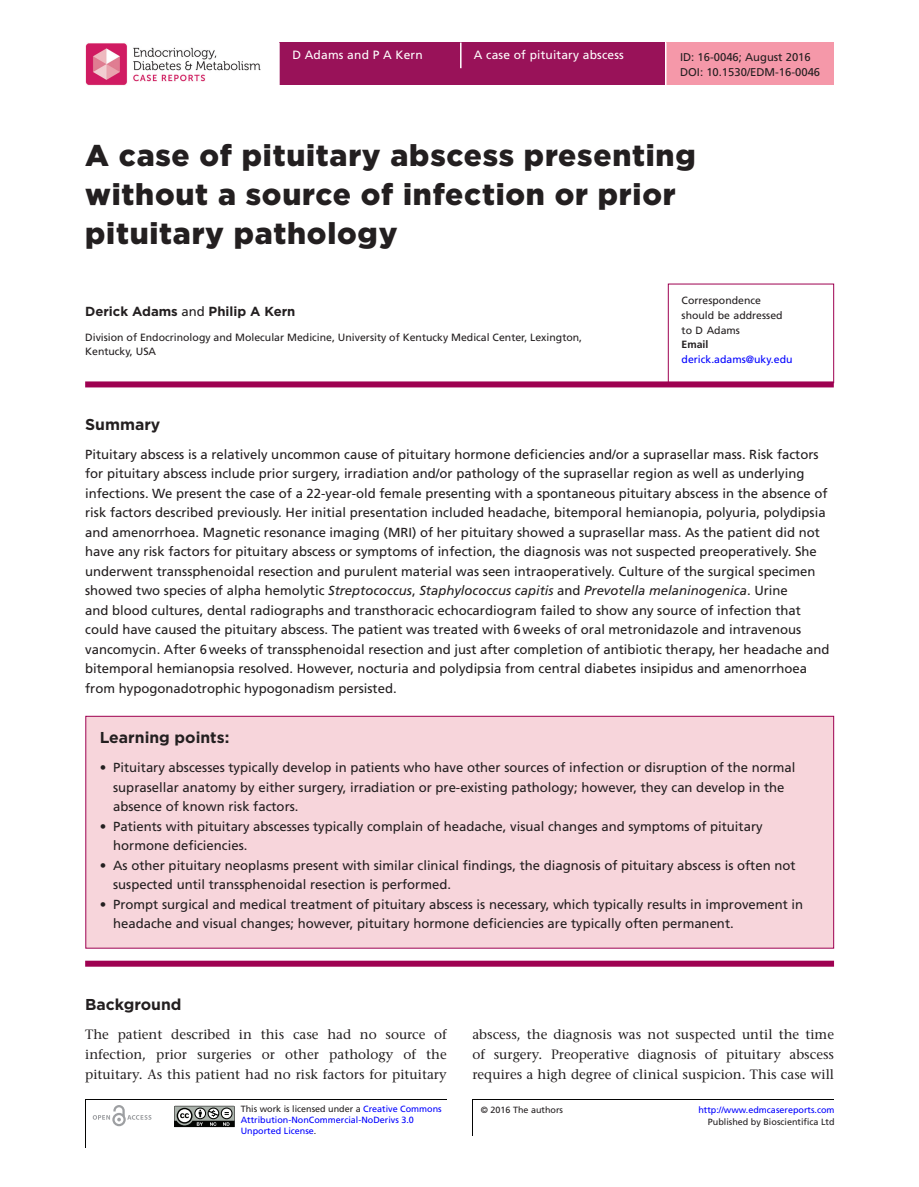
<style>
.page{position:relative;width:919px;height:1187px;background:#fff}
.page>*{position:absolute;margin:0;border:0;box-sizing:border-box;transform-origin:0 0}
.CT{font:900 30px/39px "Gotham";letter-spacing:.025em;color:#231f20}
.H1_Rule{font:700 15.75px "Gotham";color:#231f20}
.ABS_H{font:700 15.75px "Gotham";color:#231f20}
.TXT{font:500 13.5px/19.5px "Stone Serif Std";color:#231f20;text-align:justify}
.ABS_TXT{font:13.2px/19.5px "Frutiger LT Std";color:#231f20}
.AU{font:700 13.2px "Gotham";color:#231f20}
.Article_Title{font:12px "Frutiger LT Std";letter-spacing:.015em;color:#fff}
.Author_Name{font:12px "Frutiger LT Std";letter-spacing:.015em;color:#fff}
.t1{font:11.25px "Frutiger LT Std";color:#231f20}
.Address{font:10.5px/14.7px "Frutiger LT Std";color:#231f20}
.Corres{font:10.5px/14.7px "Frutiger LT Std";color:#231f20}
.t2{font:9px/10.8px "Frutiger LT Std";color:#00f}
.t3{font:9px "Frutiger LT Std";color:#231f20}
.s1{font-family:"Frutiger LT Std";font-weight:400}
.s2{font-weight:700}
.s3{color:#00f}
.s4{font-style:italic}
.s5{color:#231f20}
</style>
<div class="page">
<div style="left:280px;top:43px;width:385px;height:42px;background:#991259"></div>
<div style="left:666px;top:43px;width:167px;height:42px;background:#f598a9"></div>
<svg style="left:460px;top:43px;width:1px;height:25px"></svg>
<img style="left:85px;top:43px;width:176px;height:42px">
<hr style="left:85px;top:1099px;width:1px;height:48px;background:#040503">
<hr style="left:472px;top:1099px;width:1px;height:36px;background:#050504">
<hr style="left:85px;top:1098px;width:361px;height:1px;background:#050504">
<hr style="left:472px;top:1099px;width:361px;height:1px;background:#050504">
<svg style="left:174px;top:1105px;width:61px;height:23px"></svg>
<svg style="left:93px;top:1105px;width:58px;height:21px"></svg>
<div style="left:85px;top:381px;width:748px;height:6px;background:#9e0151"></div>
<div style="left:668px;top:283px;width:166px;height:100px;border:1px solid #9e0151"></div>
<div style="left:86px;top:716px;width:747px;height:232px;background:#f7d5db"></div>
<div style="left:85px;top:716px;width:749px;height:232px;border:1px solid #9e0151"></div>
<div style="left:85px;top:960px;width:749px;height:6px;background:#9e0151"></div>
<p class="Author_Name" style="left:292px;top:48px;width:132px">D Adams and P A Kern</p>
<p class="Article_Title" style="left:474px;top:48px;width:152px">A case of pituitary abscess</p>
<p class="t1" style="left:680px;top:51px;width:132px">ID: 16-0046; August 2016</p>
<p class="t1" style="left:680px;top:65px;width:142px">DOI: 10.1530/EDM-16-0046</p>
<p class="CT" style="left:85px;top:135px;width:612px">A case of pituitary abscess presenting without a source of infection or prior pituitary pathology</p>
<p class="AU" style="left:85px;top:303px;width:212px">Derick Adams <span class="s1">and</span> Philip A Kern</p>
<p class="Address" style="left:85px;top:329px;width:498px">Division of Endocrinology and Molecular Medicine, University of Kentucky Medical Center, Lexington,<br>Kentucky, USA</p>
<p class="Corres" style="left:681px;top:293px;width:112px">Correspondence should be addressed to D Adams<br><span class="s2">Email </span><span class="s3">derick.adams@uky.edu</span></p>
<p class="ABS_H" style="left:85px;top:414px;width:77px">Summary</p>
<p class="ABS_TXT" style="left:85px;top:444px;width:745px">Pituitary abscess is a relatively uncommon cause of pituitary hormone deficiencies and/or a suprasellar mass. Risk factors for pituitary abscess include prior surgery, irradiation and/or pathology of the suprasellar region as well as underlying infections. We present the case of a 22-year-old female presenting with a spontaneous pituitary abscess in the absence of risk factors described previously. Her initial presentation included headache, bitemporal hemianopia, polyuria, polydipsia and amenorrhoea. Magnetic resonance imaging (MRI) of her pituitary showed a suprasellar mass. As the patient did not have any risk factors for pituitary abscess or symptoms of infection, the diagnosis was not suspected preoperatively. She underwent transsphenoidal resection and purulent material was seen intraoperatively. Culture of the surgical specimen showed two species of alpha hemolytic <span class="s4">Streptococcus</span>, <span class="s4">Staphylococcus capitis</span> and <span class="s4">Prevotella melaninogenica</span>. Urine<br>and blood cultures, dental radiographs and transthoracic echocardiogram failed to show any source of infection that could have caused the pituitary abscess. The patient was treated with 6weeks of oral metronidazole and intravenous vancomycin. After 6weeks of transsphenoidal resection and just after completion of antibiotic therapy, her headache and bitemporal hemianopsia resolved. However, nocturia and polydipsia from central diabetes insipidus and amenorrhoea from hypogonadotrophic hypogonadism persisted.</p>
<h1 class="H1_Rule" style="left:100px;top:726px;width:131px">Learning points:</h1>
<p class="ABS_TXT" style="left:113px;top:757px;width:683px;text-indent:-14px">• Pituitary abscesses typically develop in patients who have other sources of infection or disruption of the normal suprasellar anatomy by either surgery, irradiation or pre-existing pathology; however, they can develop in the absence of known risk factors.</p>
<p class="ABS_TXT" style="left:113px;top:816px;width:651px;text-indent:-14px">• Patients with pituitary abscesses typically complain of headache, visual changes and symptoms of pituitary hormone deficiencies.</p>
<p class="ABS_TXT" style="left:113px;top:855px;width:683px;text-indent:-14px">• As other pituitary neoplasms present with similar clinical findings, the diagnosis of pituitary abscess is often not suspected until transsphenoidal resection is performed.</p>
<p class="ABS_TXT" style="left:113px;top:894px;width:691px;text-indent:-14px">• Prompt surgical and medical treatment of pituitary abscess is necessary, which typically results in improvement in headache and visual changes; however, pituitary hormone deficiencies are typically often permanent.</p>
<p class="H1_Rule" style="left:85px;top:994px;width:98px">Background</p>
<p class="TXT" style="left:85px;top:1024px;width:363px">The patient described in this case had no source of infection, prior surgeries or other pathology of the pituitary. As this patient had no risk factors for pituitary</p>
<p class="TXT" style="left:472px;top:1024px;width:363px">abscess, the diagnosis was not suspected until the time of surgery. Preoperative diagnosis of pituitary abscess requires a high degree of clinical suspicion. This case will</p>
<p class="t2" style="left:241px;top:1103px;width:202px"><span class="s5">This work is licensed under a</span> Creative Commons<br>Attribution-NonCommercial-NoDerivs 3.0<br>Unported License<span class="s5">.</span></p>
<p class="t3" style="left:481px;top:1104px;width:84px">© 2016 The authors</p>
<p class="t2" style="left:698px;top:1104px;width:138px">http://www.edmcasereports.com</p>
<p class="t3" style="left:708px;top:1116px;width:128px">Published by Bioscientifica Ltd</p>
</div>
